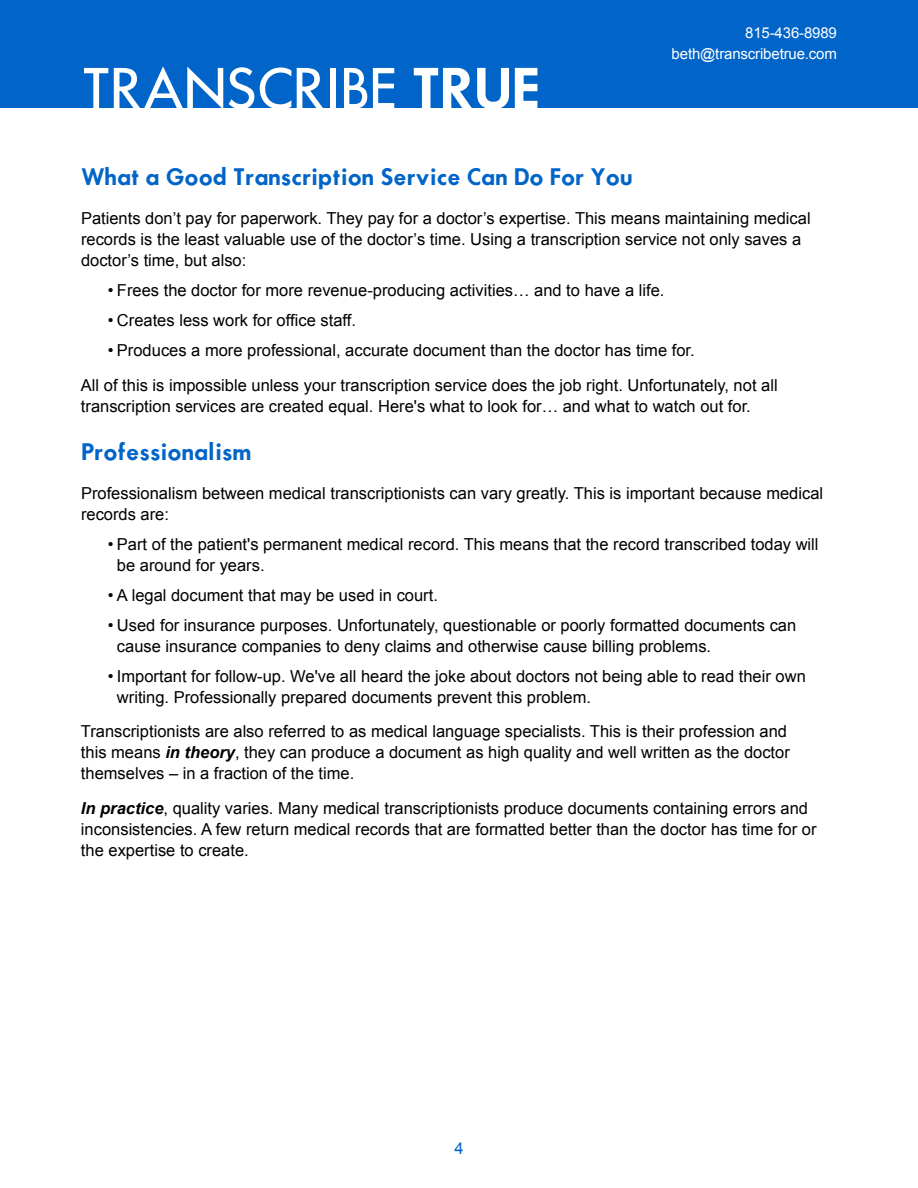
<style>
.page{position:relative;width:918px;height:1188px;background:#fff}
.page>*{position:absolute;margin:0;border:0;box-sizing:border-box;transform-origin:0 0}
.t1{font:500 54px "Futura";color:#fff}
.t2{font:21px "Futura Demi Boold";color:#0064c8}
.t3{font:16.5px/21px "Arial";color:#000}
.t4{font:16.5px "Arial";color:#0064c8}
.t5{font:15px/21px "Arial";letter-spacing:-.01em;color:#fff;text-align:right}
.s1{font-family:"Futura Demi Boold";font-weight:400;font-size:51px}
.s2{font-weight:700;font-style:italic}
</style>
<div class="page">
<div style="left:0;top:0;width:918px;height:108px;background:#0064c8"></div>
<h1 class="t1" style="left:81px;top:54px;width:459px">TRANSCRIBE <span class="s1">TRUE</span></h1>
<p class="t5" style="left:672px;top:22px;width:167px">815-436-8989 beth@transcribetrue.com</p>
<p class="t2" style="left:81px;top:162px;width:553px">What a Good Transcription Service Can Do For You</p>
<p class="t3" style="left:81px;top:208px;width:731px">Patients don’t pay for paperwork. They pay for a doctor’s expertise. This means maintaining medical records is the least valuable use of the doctor’s time. Using a transcription service not only saves a doctor’s time, but also:</p>
<p class="t3" style="left:108px;top:280px;width:558px">• Frees the doctor for more revenue-producing activities… and to have a life.</p>
<p class="t3" style="left:108px;top:310px;width:250px">• Creates less work for office staff.</p>
<p class="t3" style="left:81px;top:333px;width:698px;line-height:34.5px;text-indent:27px">• Produces a more professional, accurate document than the doctor has time for.<br>All of this is impossible unless your transcription service does the job right. Unfortunately, not all</p>
<p class="t3" style="left:81px;top:396px;width:671px">transcription services are created equal. Here's what to look for… and what to watch out for.</p>
<p class="t2" style="left:81px;top:437px;width:172px">Professionalism</p>
<p class="t3" style="left:81px;top:483px;width:744px">Professionalism between medical transcriptionists can vary greatly. This is important because medical records are:</p>
<p class="t3" style="left:117px;top:534px;width:703px;text-indent:-9px">• Part of the patient's permanent medical record. This means that the record transcribed today will be around for years.</p>
<p class="t3" style="left:108px;top:585px;width:331px">• A legal document that may be used in court.</p>
<p class="t3" style="left:117px;top:615px;width:681px;text-indent:-9px">• Used for insurance purposes. Unfortunately, questionable or poorly formatted documents can cause insurance companies to deny claims and otherwise cause billing problems.</p>
<p class="t3" style="left:117px;top:666px;width:690px;text-indent:-9px">• Important for follow-up. We've all heard the joke about doctors not being able to read their own writing. Professionally prepared documents prevent this problem.</p>
<p class="t3" style="left:81px;top:721px;width:710px">Transcriptionists are also referred to as medical language specialists. This is their profession and this means <span class="s2">in theory</span>, they can produce a document as high quality and well written as the doctor themselves – in a fraction of the time.</p>
<p class="t3" style="left:81px;top:798px;width:737px"><span class="s2">In practice</span>, quality varies. Many medical transcriptionists produce documents containing errors and inconsistencies. A few return medical records that are formatted better than the doctor has time for or the expertise to create.</p>
<p class="t4" style="left:454px;top:1137px;width:11px">4</p>
</div>
